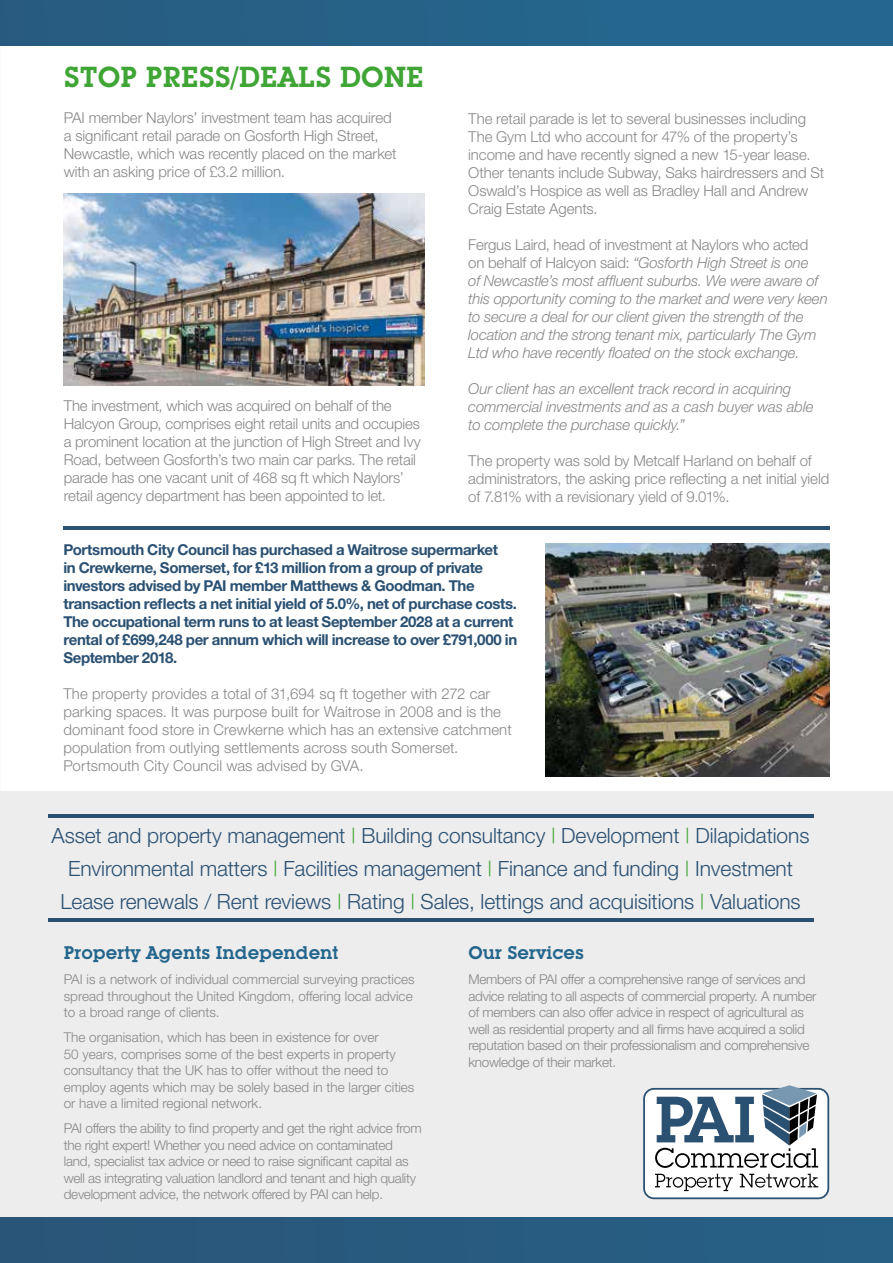
<style>
.page{position:relative;width:893px;height:1263px;background:#fff}
.page>*{position:absolute;margin:0;border:0;box-sizing:border-box;transform-origin:0 0}
.t1{font:600 28.5px "Lubalin Graph IT Cby BT";color:#3fa535}
.t2{font:300 21px/33px "Helvetica Neue";letter-spacing:-.005em;color:#2a5072;text-align:center}
.t3{font:600 18px "Lubalin Graph IT Cby BT";color:#24668d}
.t4{font:300 15px/18px "Helvetica Neue";letter-spacing:-.005em;color:#878787}
.t5{font:italic 300 15px/18px "Helvetica Neue";letter-spacing:-.01em;color:#878787}
.t6{font:700 15px/18px "Helvetica Neue";letter-spacing:-.025em;color:#2a5072}
.t7{font:300 13.5px/16.5px "Helvetica Neue";letter-spacing:-.02em;color:#878787}
.t8{font:300 13.5px/16.5px "Helvetica Neue";color:#878787}
.s1{font-style:normal}
.s2{color:#3fa535}
</style>
<div class="page">
<div style="left:0;top:791px;width:893px;height:472px;background:#ededed"></div>
<div style="left:644px;top:1089px;width:184px;height:109px;background:#fff;border-radius:10px"></div>
<div style="left:643px;top:1088px;width:186px;height:111px;border:2px solid #2a5072;border-radius:10px"></div>
<svg style="left:655px;top:1174px;width:78px;height:17px"></svg>
<svg style="left:740px;top:1174px;width:78px;height:14px"></svg>
<svg style="left:655px;top:1085px;width:163px;height:83px"></svg>
<hr style="left:48px;top:814px;width:766px;height:4px;background:#2a5072">
<hr style="left:48px;top:918px;width:765px;height:4px;background:#2a5072">
<hr style="left:892px;top:0;width:1px;height:296px;background:#2a5072">
<hr style="left:892px;top:296px;width:1px;height:967px;background:#ededed">
<div style="left:0;top:1218px;width:893px;height:45px;background:#285a7f"></div>
<div style="left:0;top:0;width:893px;height:45px;background:#266289"></div>
<img style="left:64px;top:193px;width:361px;height:193px">
<img style="left:545px;top:543px;width:284px;height:233px">
<hr style="left:63px;top:526px;width:767px;height:3px;background:#2a5072">
<h1 class="t1" style="left:64px;top:59px;width:362px">STOP PRESS/DEALS DONE</h1>
<p class="t4" style="left:64px;top:108px;width:334px">PAI member Naylors’ investment team has acquired a significant retail parade on Gosforth High Street, Newcastle, which was recently placed on the market with an asking price of £3.2 million.</p>
<p class="t4" style="left:468px;top:109px;width:357px">The retail parade is let to several businesses including The Gym Ltd who account for 47% of the property’s income and have recently signed a new 15-year lease.<br>Other tenants include Subway, Saks hairdressers and St Oswald’s Hospice as well as Bradley Hall and Andrew Craig Estate Agents.</p>
<p class="t5" style="left:468px;top:235px;width:361px"><span class="s1">Fergus Laird, head of investment at Naylors who acted on behalf of Halcyon said:</span> “Gosforth High Street is one<br>of Newcastle’s most affluent suburbs. We were aware of this opportunity coming to the market and were very keen to secure a deal for our client given the strength of the location and the strong tenant mix, particularly The Gym Ltd who have recently floated on the stock exchange.</p>
<p class="t5" style="left:468px;top:379px;width:347px">Our client has an excellent track record in acquiring commercial investments and as a cash buyer was able to complete the purchase quickly.”</p>
<p class="t4" style="left:468px;top:451px;width:363px">The property was sold by Metcalf Harland on behalf of administrators, the asking price reflecting a net initial yield of 7.81% with a revisionary yield of 9.01%.</p>
<p class="t6" style="left:63px;top:540px;width:455px">Portsmouth City Council has purchased a Waitrose supermarket<br>in Crewkerne, Somerset, for £13 million from a group of private investors advised by PAI member Matthews &amp; Goodman. The transaction reflects a net initial yield of 5.0%, net of purchase costs.<br>The occupational term runs to at least September 2028 at a current rental of £699,248 per annum which will increase to over £791,000 in September 2018.</p>
<p class="t4" style="left:63px;top:684px;width:450px">The property provides a total of 31,694 sq ft together with 272 car parking spaces. It was purpose built for Waitrose in 2008 and is the dominant food store in Crewkerne which has an extensive catchment population from outlying settlements across south Somerset.<br>Portsmouth City Council was advised by GVA.</p>
<p class="t4" style="left:64px;top:396px;width:359px">The investment, which was acquired on behalf of the Halcyon Group, comprises eight retail units and occupies a prominent location at the junction of High Street and Ivy Road, between Gosforth’s two main car parks. The retail parade has one vacant unit of 468 sq ft which Naylors’ retail agency department has been appointed to let.</p>
<p class="t2" style="left:52px;top:819px;width:759px">Asset and property management <span class="s2">|</span> Building consultancy <span class="s2">|</span> Development <span class="s2">|</span> Dilapidations<br>Environmental matters <span class="s2">|</span> Facilities management <span class="s2">|</span> Finance and funding <span class="s2">|</span> Investment<br>Lease renewals / Rent reviews <span class="s2">|</span> Rating <span class="s2">|</span> Sales, lettings and acquisitions <span class="s2">|</span> Valuations</p>
<p class="t3" style="left:64px;top:942px;width:276px">Property Agents Independent</p>
<p class="t8" style="left:64px;top:971px;width:352px">PAI is a network of individual commercial surveying practices spread throughout the United Kingdom, offering local advice to a broad range of clients.</p>
<p class="t8" style="left:64px;top:1029px;width:352px">The organisation, which has been in existence for over<br>50 years, comprises some of the best experts in property consultancy that the UK has to offer without the need to employ agents which may be solely based in the larger cities or have a limited regional network.</p>
<p class="t7" style="left:64px;top:1120px;width:359px">PAI offers the ability to find property and get the right advice from the right expert! Whether you need advice on contaminated land, specialist tax advice or need to raise significant capital as well as integrating valuation landlord and tenant and high quality development advice, the network offered by PAI can help.</p>
<p class="t3" style="left:468px;top:942px;width:117px">Our Services</p>
<p class="t7" style="left:468px;top:971px;width:349px">Members of PAI offer a comprehensive range of services and advice relating to all aspects of commercial property. A number of members can also offer advice in respect of agricultural as well as residential property and all firms have acquired a solid reputation based on their professionalism and comprehensive knowledge of their market.</p>
</div>
